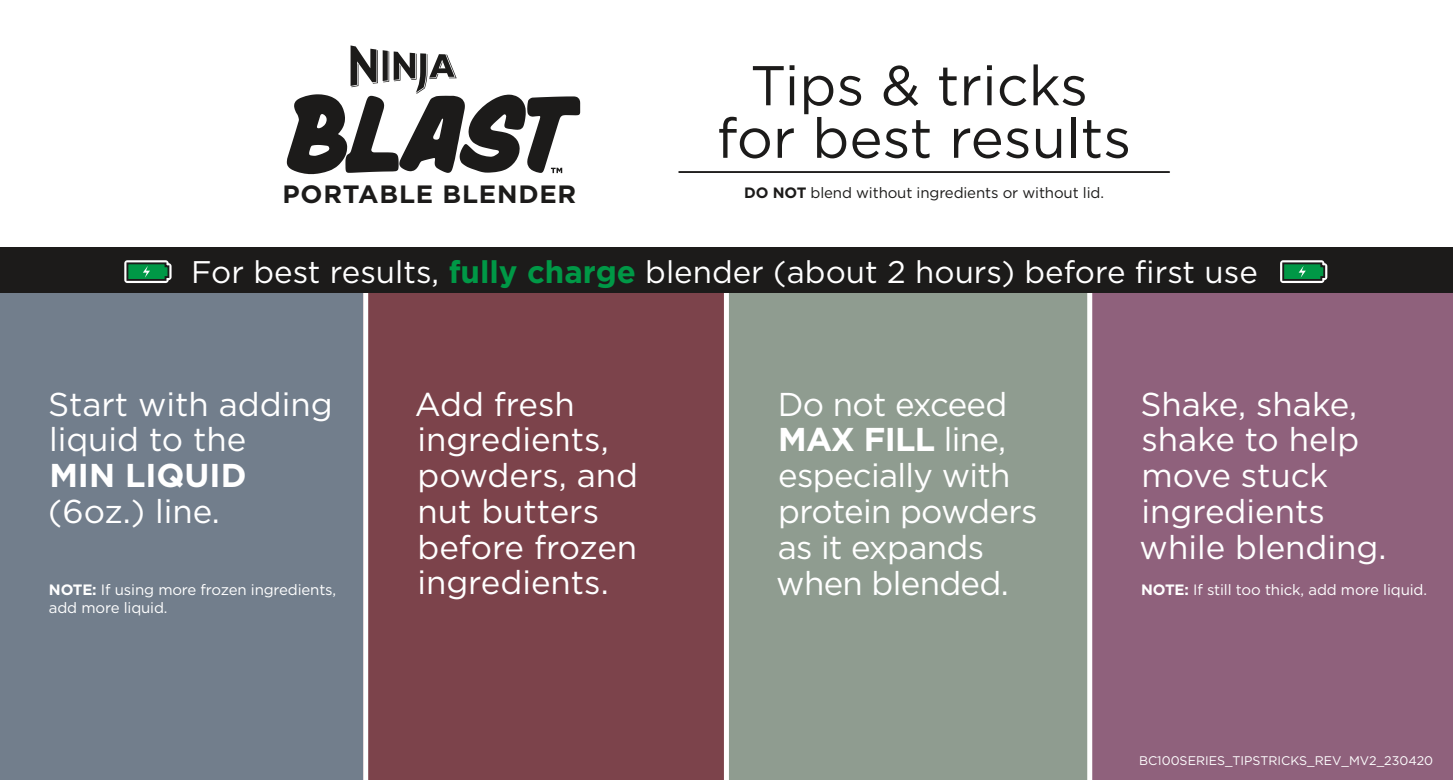
<style>
.page{position:relative;width:1453px;height:780px;background:#fff}
.page>*{position:absolute;margin:0;border:0;box-sizing:border-box;transform-origin:0 0}
.t1{font:56px/52.5px "Gotham";color:#1c1b1a;text-align:center}
.t2{font:33px/35.8px "Gotham";color:#fff}
.t3{font:33px/35.8px "Gotham";letter-spacing:-.02em;color:#fff}
.t4{font:700 33px "Gotham";color:#fff}
.t5{font:31.25px "Gotham";color:#fff}
.t6{font:700 25px "Gotham";letter-spacing:.03em;color:#1c1b1a;scale:1.04 1}
.t7{font:15px "Gotham";letter-spacing:-.01em;color:#fff}
.t8{font:15px "Gotham";letter-spacing:-.01em;color:#1c1b1a}
.t9{font:12.5px "Gotham";color:#fff}
.s1{font-weight:700}
.s2{font-weight:700;color:#009846}
</style>
<div class="page">
<div style="left:0;top:252px;width:363px;height:528px;background:#727e8c"></div>
<div style="left:1090px;top:252px;width:363px;height:528px;background:#8f617c"></div>
<div style="left:363px;top:252px;width:363px;height:528px;background:#7c434b"></div>
<div style="left:726px;top:252px;width:364px;height:528px;background:#8f9c90"></div>
<svg style="left:287px;top:45px;width:293px;height:129px"></svg>
<div style="left:363px;top:252px;width:5px;height:528px;background:#fff"></div>
<div style="left:724px;top:252px;width:5px;height:528px;background:#fff"></div>
<div style="left:1087px;top:252px;width:5px;height:528px;background:#fff"></div>
<hr style="left:679px;top:171px;width:490px;height:2px;background:#1c1b1a">
<div style="left:0;top:248px;width:1453px;height:45px;background:#1c1b1a"></div>
<svg style="left:124px;top:260px;width:48px;height:23px"></svg>
<svg style="left:1280px;top:260px;width:47px;height:23px"></svg>
<p class="t6" style="left:282px;top:177px;width:284px">PORTABLE BLENDER</p>
<h1 class="t1" style="left:717px;top:58px;width:416px">Tips &amp; tricks for best results</h1>
<p class="t8" style="left:744px;top:183px;width:361px"><span class="s1">DO NOT</span> blend without ingredients or without lid.</p>
<p class="t5" style="left:191px;top:251px;width:1068px">For best results, <span class="s2">fully charge</span> blender (about 2 hours) before first use</p>
<p class="t2" style="left:415px;top:385px;width:225px">Add fresh ingredients, powders, and nut butters before frozen ingredients.</p>
<p class="t2" style="left:1139px;top:385px;width:248px">Shake, shake, shake to help move stuck ingredients while blending.</p>
<p class="t3" style="left:776px;top:385px;width:263px">Do not exceed<br><span class="s1">MAX FILL</span> line, especially with protein powders as it expands when blended.</p>
<p class="t2" style="left:48px;top:385px;width:286px">Start with adding liquid to the</p>
<p class="t4" style="left:49px;top:453px;width:199px">MIN LIQUID</p>
<p class="t2" style="left:48px;top:492px;width:173px">(6oz.) line.</p>
<p class="t7" style="left:49px;top:579px;width:289px"><span class="s1">NOTE:</span> If using more frozen ingredients,</p>
<p class="t7" style="left:1141px;top:579px;width:287px"><span class="s1">NOTE:</span> If still too thick, add more liquid.</p>
<p class="t7" style="left:49px;top:598px;width:120px">add more liquid.</p>
<p class="t9" style="left:1139px;top:752px;width:296px">BC100Series_TipsTricks_REV_Mv2_230420</p>
</div>
